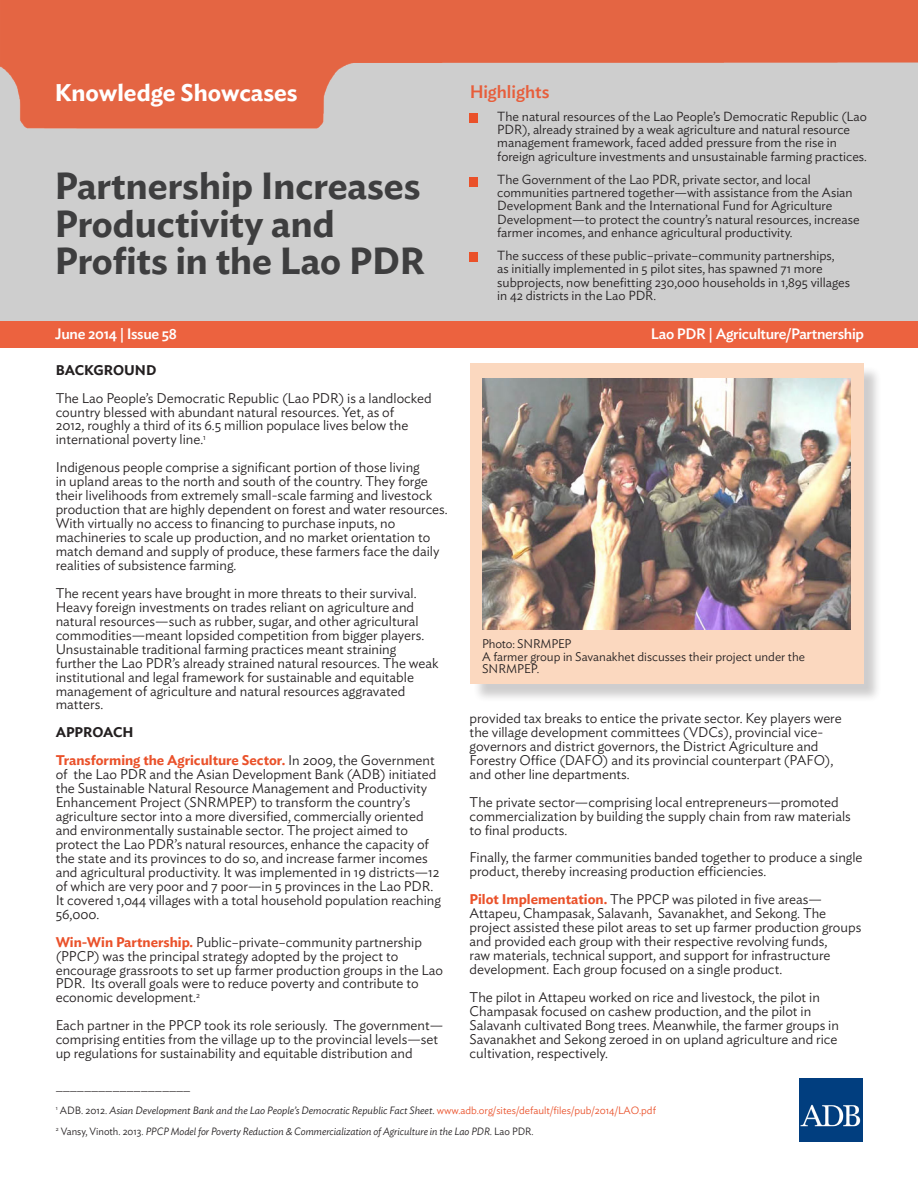
<style>
.page{position:relative;width:918px;height:1188px;background:#fff}
.page>*{position:absolute;margin:0;border:0;box-sizing:border-box;transform-origin:0 0}
.t1{font:600 37.5px/37.5px "Ideal Sans";color:#3e3e3f}
.t2{font:600 24px "Ideal Sans";color:#fff}
.t3{font:500 18px "Ideal Sans";color:#ea512a}
.t4{font:500 15px "Ideal Sans";letter-spacing:-.02em;color:#fff}
.t5{font:300 13.95px/14px "Ideal Sans";color:#231f20}
.t6{font:600 13.95px "Ideal Sans";color:#231f20}
.t7{font:300 13.2px/13.2px "Ideal Sans";color:#231f20}
.t8{font:300 12.45px/12.5px "Ideal Sans";color:#231f20}
.t9{font:300 11.25px "Ideal Sans";color:#231f20}
.t10{font:italic 300 10.5px "Ideal Sans";color:#231f20}
.s1{font-weight:600;color:#ea512a}
.s2{font-size:13.2px}
.s3{font-style:normal}
.s4{font-style:normal;color:#ea512a}
</style>
<div class="page">
<div style="left:0;top:0;width:918px;height:321px;background:#cecece"></div>
<div style="left:0;top:321px;width:918px;height:27px;background:#ec623f"></div>
<div style="left:470px;top:177px;width:8px;height:10px;background:#ea512a"></div>
<div style="left:470px;top:252px;width:8px;height:10px;background:#ea512a"></div>
<div style="left:473px;top:366px;width:409px;height:337px;background:#231f20;opacity:.75"></div>
<div style="left:470px;top:364px;width:394px;height:320px;background:#fbd8bf"></div>
<img style="left:800px;top:1079px;width:63px;height:63px">
<img style="left:0;top:0;width:918px;height:129px">
<img style="left:483px;top:378px;width:368px;height:252px">
<p class="t2" style="left:55px;top:73px;width:244px">Knowledge Showcases</p>
<p class="t3" style="left:470px;top:78px;width:82px">Highlights</p>
<p class="t1" style="left:55px;top:164px;width:372px">Partnership Increases<br>Productivity and<br>Profits in the Lao PDR</p>
<p class="t7" style="left:497px;top:109px;width:371px;text-indent:-27px">• The natural resources of the Lao People’s Democratic Republic (Lao PDR), already strained by a weak agriculture and natural resource management framework, faced added pressure from the rise in foreign agriculture investments and unsustainable farming practices.</p>
<p class="t7" style="left:497px;top:172px;width:364px;text-indent:-27px">• The Government of the Lao PDR, private sector, and local communities partnered together—with assistance from the Asian Development Bank and the International Fund for Agriculture Development—to protect the country’s natural resources, increase farmer incomes, and enhance agricultural productivity.</p>
<p class="t7" style="left:497px;top:248px;width:354px;text-indent:-27px">• The success of these public–private–community partnerships,<br>as initially implemented in 5 pilot sites, has spawned 71 more subprojects, now benefitting 230,000 households in 1,895 villages in 42 districts in the Lao PDR.</p>
<p class="t4" style="left:55px;top:322px;width:123px">June 2014 | Issue 58</p>
<p class="t4" style="left:651px;top:322px;width:215px">Lao PDR | Agriculture/Partnership</p>
<p class="t6" style="left:56px;top:359px;width:102px">BACKGROUND</p>
<p class="t5" style="left:56px;top:390px;width:378px">The Lao People’s Democratic Republic (Lao PDR) is a landlocked country blessed with abundant natural resources. Yet, as of<br>2012, roughly a third of its 6.5 million populace lives below the international poverty line.<sup>1</sup></p>
<p class="t5" style="left:56px;top:459px;width:394px">Indigenous people comprise a significant portion of those living<br>in upland areas to the north and south of the country. They forge their livelihoods from extremely small-scale farming and livestock production that are highly dependent on forest and water resources.<br>With virtually no access to financing to purchase inputs, no machineries to scale up production, and no market orientation to match demand and supply of produce, these farmers face the daily realities of subsistence farming.</p>
<p class="t5" style="left:56px;top:585px;width:384px">The recent years have brought in more threats to their survival.<br>Heavy foreign investments on trades reliant on agriculture and natural resources—such as rubber, sugar, and other agricultural commodities—meant lopsided competition from bigger players.<br>Unsustainable traditional farming practices meant straining further the Lao PDR’s already strained natural resources. The weak institutional and legal framework for sustainable and equitable management of agriculture and natural resources aggravated matters.</p>
<p class="t6" style="left:56px;top:722px;width:79px">APPROACH</p>
<p class="t5" style="left:56px;top:752px;width:387px"><span class="s1">Transforming the Agriculture Sector.</span> In 2009, the Government of the Lao PDR and the Asian Development Bank (ADB) initiated the Sustainable Natural Resource Management and Productivity Enhancement Project (SNRMPEP) to transform the country’s agriculture sector into a more diversified, commercially oriented and environmentally sustainable sector. The project aimed to protect the Lao PDR’s natural resources, enhance the capacity of the state and its provinces to do so, and increase farmer incomes and agricultural productivity. It was implemented in 19 districts—12 of which are very poor and 7 poor—in 5 provinces in the Lao PDR.<br>It covered 1,044 villages with a total household population reaching 56,000.</p>
<p class="t5" style="left:56px;top:934px;width:389px"><span class="s1">Win-Win Partnership.</span> Public<span class="s2">–</span>private<span class="s2">–</span>community partnership (PPCP) was the principal strategy adopted by the project to encourage grassroots to set up farmer production groups in the Lao PDR. Its overall goals were to reduce poverty and contribute to economic development.<sup>2</sup></p>
<p class="t5" style="left:56px;top:1017px;width:389px">Each partner in the PPCP took its role seriously. The government— comprising entities from the village up to the provincial levels—set</p>
<p class="t5" style="left:56px;top:1045px;width:358px">up regulations for sustainability and equitable distribution and</p>
<p class="t8" style="left:482px;top:637px;width:91px">Photo: SNRMPEP</p>
<p class="t8" style="left:482px;top:649px;width:324px">A farmer group in Savanakhet discusses their project under the<br>SNRMPEP.</p>
<p class="t5" style="left:470px;top:710px;width:374px">provided tax breaks to entice the private sector. Key players were the village development committees (VDCs), provincial vice&shy;governors and district governors, the District Agriculture and Forestry Office (DAFO) and its provincial counterpart (PAFO),</p>
<p class="t5" style="left:470px;top:766px;width:162px">and other line departments.</p>
<p class="t5" style="left:470px;top:794px;width:383px">The private sector—comprising local entrepreneurs—promoted commercialization by building the supply chain from raw materials to final products.</p>
<p class="t5" style="left:470px;top:849px;width:394px">Finally, the farmer communities banded together to produce a single product, thereby increasing production efficiencies.</p>
<p class="t5" style="left:470px;top:891px;width:393px"><span class="s1">Pilot Implementation.</span> The PPCP was piloted in five areas— Attapeu, Champasak, Salavanh, Savanakhet, and Sekong. The project assisted these pilot areas to set up farmer production groups and provided each group with their respective revolving funds,<br>raw materials, technical support, and support for infrastructure development. Each group focused on a single product.</p>
<p class="t5" style="left:470px;top:989px;width:352px">The pilot in Attapeu worked on rice and livestock, the pilot in<br>Champasak focused on cashew production, and the pilot in</p>
<p class="t5" style="left:470px;top:1017px;width:371px;text-align:justify">Salavanh cultivated Bong trees. Meanwhile, the farmer groups in Savanakhet and Sekong zeroed in on upland agriculture and rice cultivation, respectively.</p>
<p class="t9" style="left:56px;top:1079px;width:136px">___________________</p>
<p class="t10" style="left:56px;top:1102px;width:602px"><sup>1</sup> <span class="s3">ADB. 2012.</span> Asian Development Bank and the Lao People’s Democratic Republic Fact Sheet<span class="s3">.</span> <span class="s4">www.adb.org/sites/default/files/pub/2014/LAO.pdf</span></p>
<p class="t10" style="left:56px;top:1123px;width:479px"><sup>2</sup> <span class="s3">Vansy, Vinoth. 2013.</span> PPCP Model for Poverty Reduction &amp; Commercialization of Agriculture in the Lao PDR. <span class="s3">Lao PDR.</span></p>
</div>
